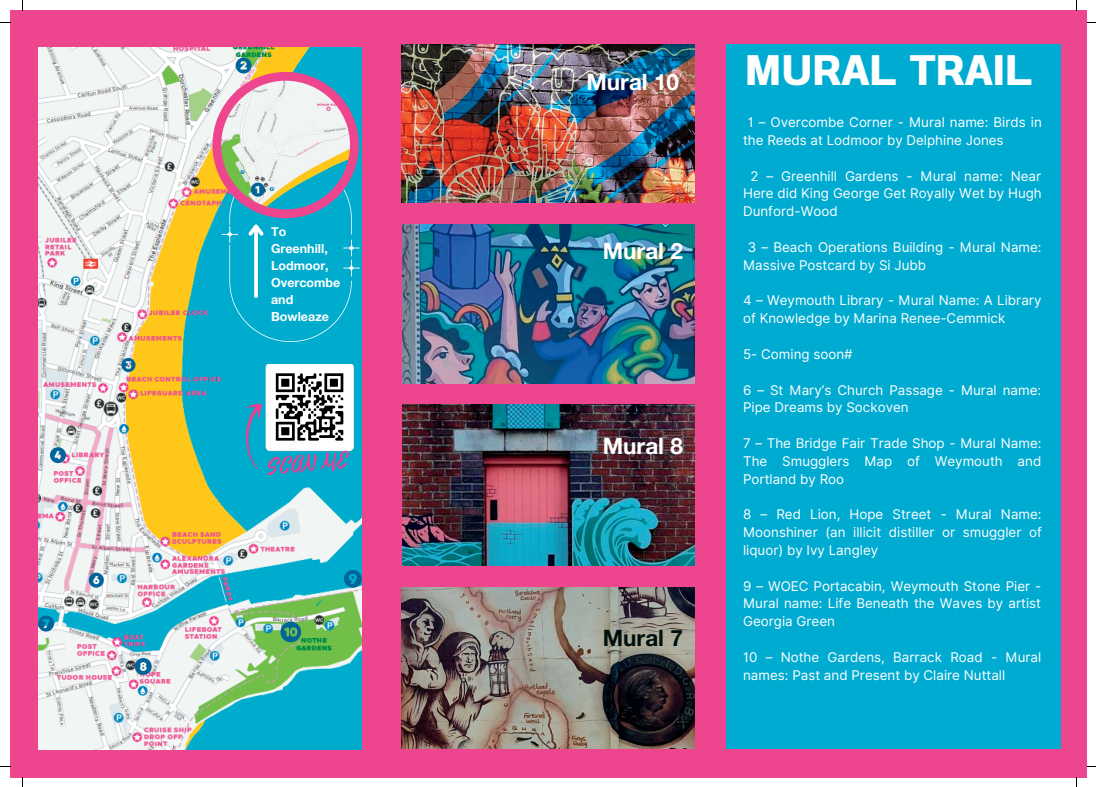
<style>
.page{position:relative;width:1096px;height:787px;background:#fff}
.page>*{position:absolute;margin:0;border:0;box-sizing:border-box;transform-origin:0 0}
.t1{font:700 42.62px "Prachason Neue";color:#fff}
.t2{font:700 22.5px "Helvetica Neue";color:#fff}
.t3{font:700 22.5px "Helvetica Neue";color:#000f0f}
.t4{font:13.38px/17.9px "Inter";color:#fff}
.t5{font:700 12.5px/16.9px "Helvetica Neue";color:#fff}
</style>
<div class="page">
<div style="left:10px;top:10px;width:1076px;height:768px;background:#ee468e"></div>
<div style="left:725px;top:44px;width:335px;height:705px;background:#00abd1"></div>
<img style="left:402px;top:405px;width:293px;height:160px">
<img style="left:402px;top:44px;width:292px;height:159px">
<img style="left:38px;top:47px;width:324px;height:702px">
<img style="left:247px;top:365px;width:107px;height:120px">
<div style="left:212px;top:72px;width:147px;height:146px;background:#ee468e;border-radius:50%"></div>
<img style="left:221px;top:81px;width:129px;height:128px;border-radius:50%">
<img style="left:402px;top:225px;width:293px;height:158px">
<img style="left:402px;top:587px;width:292px;height:162px">
<svg style="left:222px;top:158px;width:137px;height:184px"></svg>
<svg style="left:235px;top:58px;width:16px;height:16px"></svg>
<svg style="left:121px;top:358px;width:14px;height:14px"></svg>
<svg style="left:50px;top:447px;width:16px;height:16px"></svg>
<svg style="left:89px;top:573px;width:15px;height:15px"></svg>
<svg style="left:38px;top:616px;width:16px;height:15px"></svg>
<svg style="left:135px;top:658px;width:17px;height:17px"></svg>
<svg style="left:344px;top:570px;width:18px;height:18px"></svg>
<svg style="left:280px;top:622px;width:21px;height:20px"></svg>
<p class="t5" style="left:271px;top:223px;width:71px">To<br>Greenhill,<br>Lodmoor,<br>Overcombe and<br>Bowleaze</p>
<h2 class="t2" style="left:586px;top:68px;width:94px">Mural 10</h2>
<h2 class="t2" style="left:602px;top:237px;width:82px">Mural 2</h2>
<h2 class="t2" style="left:602px;top:432px;width:82px">Mural 8</h2>
<h2 class="t3" style="left:602px;top:624px;width:82px">Mural 7</h2>
<h1 class="t1" style="left:745px;top:51px;width:289px">MURAL TRAIL</h1>
<p class="t4" style="left:743px;top:113px;width:300px;text-indent:5px">1 – Overcombe Corner - Mural name: Birds in the Reeds at Lodmoor by Delphine Jones</p>
<p class="t4" style="left:743px;top:167px;width:300px;text-align:justify;text-indent:8px">2 – Greenhill Gardens - Mural name: Near Here did King George Get Royally Wet by Hugh Dunford-Wood</p>
<p class="t4" style="left:743px;top:238px;width:300px;text-indent:5px">3 – Beach Operations Building - Mural Name:<br>Massive Postcard by Si Jubb</p>
<p class="t4" style="left:743px;top:292px;width:300px">4 – Weymouth Library - Mural Name: A Library of Knowledge by Marina Renee-Cemmick</p>
<p class="t4" style="left:743px;top:345px;width:111px">5- Coming soon#</p>
<p class="t4" style="left:743px;top:381px;width:299px">6 – St Mary’s Church Passage - Mural name:<br>Pipe Dreams by Sockoven</p>
<p class="t4" style="left:743px;top:434px;width:300px;text-align:justify">7 – The Bridge Fair Trade Shop - Mural Name:<br>The Smugglers Map of Weymouth and Portland by Roo</p>
<p class="t4" style="left:743px;top:505px;width:300px;text-align:justify">8 – Red Lion, Hope Street - Mural Name:<br>Moonshiner (an illicit distiller or smuggler of liquor) by Ivy Langley</p>
<p class="t4" style="left:743px;top:577px;width:300px;text-align:justify">9 – WOEC Portacabin, Weymouth Stone Pier - Mural name: Life Beneath the Waves by artist Georgia Green</p>
<p class="t4" style="left:743px;top:648px;width:300px">10 – Nothe Gardens, Barrack Road - Mural names: Past and Present by Claire Nuttall</p>
</div>
